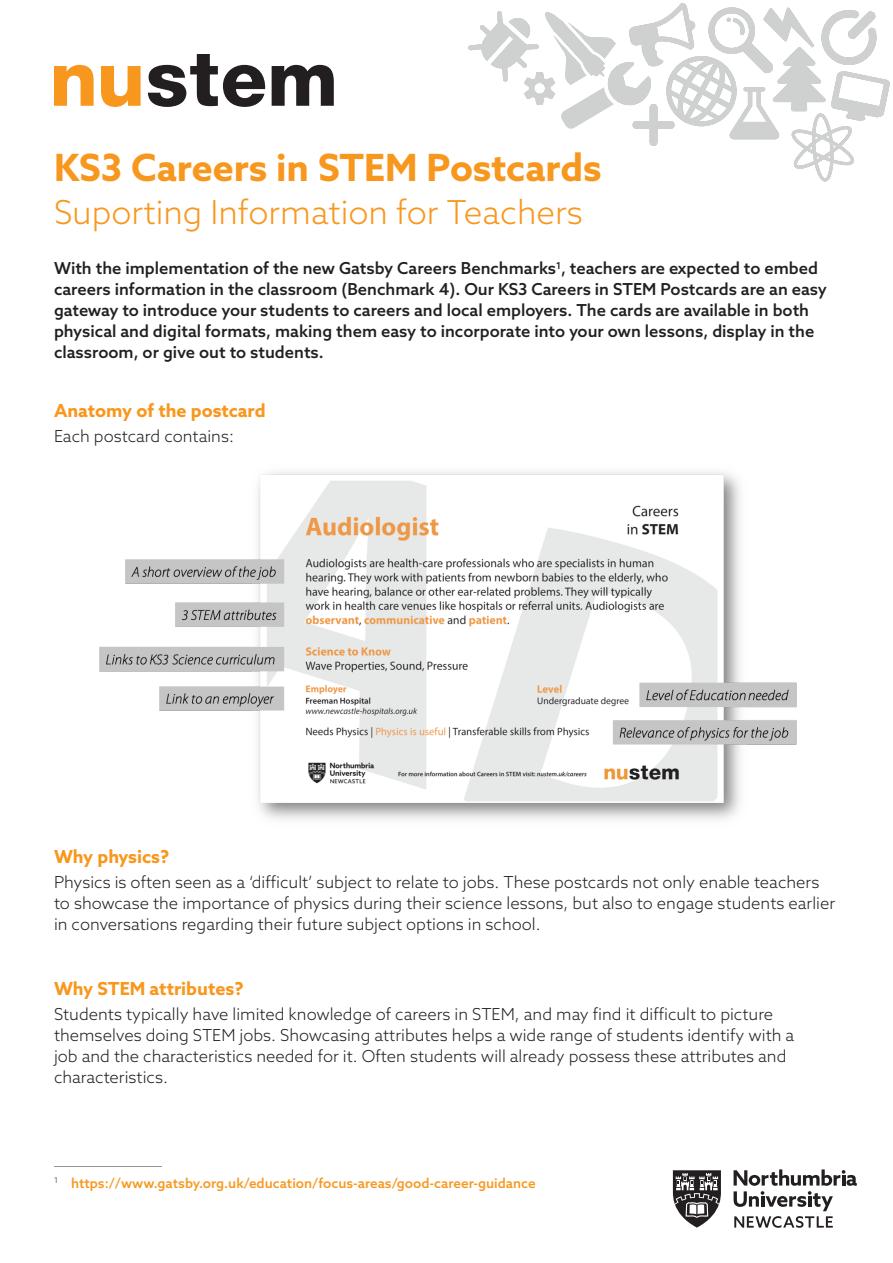
<style>
.page{position:relative;width:893px;height:1263px;background:#fff}
.page>*{position:absolute;margin:0;border:0;box-sizing:border-box;transform-origin:0 0}
.Heading_1{font:700 37.5px "Azo Sans";color:#f8971d}
.Heading_1a__Subtitle{font:300 33px "Azo Sans";color:#f8971d}
.Heading_2{font:700 18px "Azo Sans";color:#f8971d}
.Body_Text{font:300 16.5px/21px "Azo Sans";color:#231f20}
.Body_text__medium{font:500 16.5px/21px "Azo Sans";color:#231f20}
.Footnote{font:500 13.5px "Azo Sans";color:#f8971d}
</style>
<div class="page">
<svg style="left:734px;top:1169px;width:123px;height:59px"></svg>
<svg style="left:673px;top:1170px;width:48px;height:58px"></svg>
<svg style="left:468px;top:3px;width:422px;height:178px"></svg>
<svg style="left:54px;top:65px;width:40px;height:41px"></svg>
<svg style="left:101px;top:66px;width:40px;height:41px"></svg>
<svg style="left:148px;top:54px;width:118px;height:53px"></svg>
<svg style="left:272px;top:65px;width:62px;height:41px"></svg>
<img style="left:99px;top:472px;width:697px;height:348px">
<hr style="left:54px;top:1166px;width:108px;height:1px;background:#939598">
<p class="Heading_1" style="left:54px;top:143px;width:549px">KS3 Careers in STEM Postcards</p>
<p class="Heading_1a__Subtitle" style="left:54px;top:191px;width:530px">Suporting Information for Teachers</p>
<p class="Body_text__medium" style="left:54px;top:258px;width:775px">With the implementation of the new Gatsby Careers Benchmarks<sup>1</sup>, teachers are expected to embed careers information in the classroom (Benchmark 4). Our KS3 Careers in STEM Postcards are an easy gateway to introduce your students to careers and local employers. The cards are available in both physical and digital formats, making them easy to incorporate into your own lessons, display in the classroom, or give out to students.</p>
<p class="Heading_2" style="left:54px;top:399px;width:213px">Anatomy of the postcard</p>
<p class="Body_Text" style="left:54px;top:426px;width:181px">Each postcard contains:</p>
<p class="Heading_2" style="left:54px;top:844px;width:117px">Why physics?</p>
<p class="Body_Text" style="left:54px;top:871px;width:783px">Physics is often seen as a ‘difficult’ subject to relate to jobs. These postcards not only enable teachers to showcase the importance of physics during their science lessons, but also to engage students earlier in conversations regarding their future subject options in school.</p>
<p class="Heading_2" style="left:54px;top:976px;width:191px">Why STEM attributes?</p>
<p class="Body_Text" style="left:54px;top:1003px;width:742px">Students typically have limited knowledge of careers in STEM, and may find it difficult to picture themselves doing STEM jobs. Showcasing attributes helps a wide range of students identify with a job and the characteristics needed for it. Often students will already possess these attributes and characteristics.</p>
<p class="Footnote" style="left:54px;top:1174px;width:483px"><sup>1</sup> https://www.gatsby.org.uk/education/focus-areas/good-career-guidance</p>
</div>
